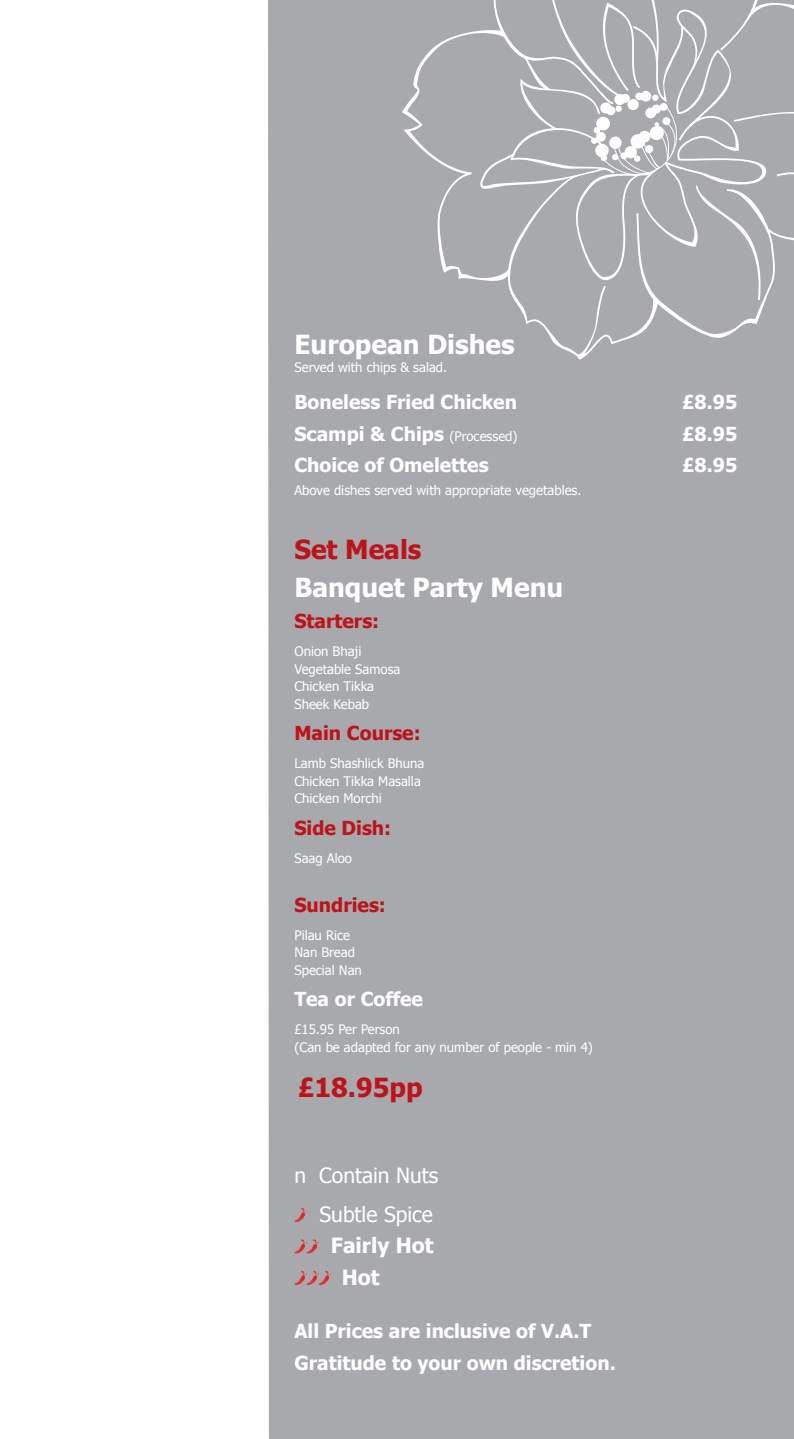
<style>
.page{position:relative;width:794px;height:1439px;background:#fff}
.page>*{position:absolute;margin:0;border:0;box-sizing:border-box;transform-origin:0 0}
.t1{font:700 26.25px "Tahoma";color:#fff}
.t2{font:700 26.25px "Tahoma";color:#bc141a}
.t3{font:21px/38.5px "Tahoma";color:#fff;text-align:right}
.t4{font:700 21px/31.5px "Tahoma";color:#fff}
.t5{font:700 19.25px/31.5px "Tahoma";color:#fff}
.t6{font:700 19.25px "Tahoma";color:#bc141a}
.t7{font:13.12px/17.5px "Tahoma";color:#fff}
.s1{font-weight:400;font-size:13.12px}
</style>
<div class="page">
<div style="left:268px;top:0;width:526px;height:1439px;background:#a7a9ac"></div>
<svg style="left:294px;top:1207px;width:12px;height:15px"></svg>
<svg style="left:294px;top:1239px;width:24px;height:14px"></svg>
<svg style="left:294px;top:1270px;width:36px;height:15px"></svg>
<svg style="left:402px;top:0;width:392px;height:359px;background:#adaeb1"></svg>
<div style="left:600px;top:155px;width:7px;height:6px;background:#fff;border-radius:50%"></div>
<div style="left:624px;top:146px;width:13px;height:13px;background:#fff;border-radius:50%"></div>
<div style="left:635px;top:92px;width:8px;height:8px;background:#fff;border-radius:50%"></div>
<div style="left:659px;top:103px;width:9px;height:8px;background:#fff;border-radius:50%"></div>
<div style="left:662px;top:117px;width:8px;height:8px;background:#fff;border-radius:50%"></div>
<div style="left:596px;top:116px;width:14px;height:15px;background:#fff;border-radius:50%"></div>
<div style="left:627px;top:99px;width:12px;height:11px;background:#fff;border-radius:50%"></div>
<div style="left:649px;top:126px;width:15px;height:14px;background:#fff;border-radius:50%"></div>
<div style="left:593px;top:127px;width:7px;height:7px;background:#fff;border-radius:50%"></div>
<div style="left:606px;top:106px;width:9px;height:9px;background:#fff;border-radius:50%"></div>
<div style="left:620px;top:94px;width:10px;height:9px;background:#fff;border-radius:50%"></div>
<div style="left:651px;top:104px;width:10px;height:10px;background:#fff;border-radius:50%"></div>
<div style="left:595px;top:132px;width:11px;height:10px;background:#fff;border-radius:50%"></div>
<div style="left:595px;top:143px;width:14px;height:14px;background:#fff;border-radius:50%"></div>
<div style="left:600px;top:102px;width:11px;height:12px;background:#fff;border-radius:50%"></div>
<div style="left:614px;top:94px;width:11px;height:11px;background:#fff;border-radius:50%"></div>
<h1 class="t1" style="left:294px;top:326px;width:222px">European Dishes</h1>
<p class="t7" style="left:294px;top:358px;width:154px">Served with chips &amp; salad.</p>
<h3 class="t5" style="left:294px;top:385px;width:224px">Boneless Fried Chicken</h3>
<h3 class="t5" style="left:682px;top:385px;width:57px">£8.95</h3>
<h3 class="t5" style="left:294px;top:417px;width:225px">Scampi &amp; Chips <span class="s1">(Processed)</span></h3>
<h3 class="t5" style="left:682px;top:417px;width:57px">£8.95</h3>
<h3 class="t5" style="left:294px;top:448px;width:196px">Choice of Omelettes</h3>
<h3 class="t5" style="left:682px;top:448px;width:57px">£8.95</h3>
<p class="t7" style="left:294px;top:480px;width:288px">Above dishes served with appropriate vegetables.</p>
<h1 class="t2" style="left:294px;top:531px;width:129px">Set Meals</h1>
<h1 class="t1" style="left:294px;top:569px;width:270px">Banquet Party Menu</h1>
<h3 class="t6" style="left:294px;top:608px;width:86px">Starters:</h3>
<p class="t7" style="left:294px;top:642px;width:107px">Onion Bhaji<br>Vegetable Samosa<br>Chicken Tikka<br>Sheek Kebab</p>
<h3 class="t6" style="left:294px;top:720px;width:128px">Main Course:</h3>
<p class="t7" style="left:294px;top:754px;width:131px">Lamb Shashlick Bhuna<br>Chicken Tikka Masalla<br>Chicken Morchi</p>
<h3 class="t6" style="left:294px;top:814px;width:98px">Side Dish:</h3>
<p class="t7" style="left:294px;top:849px;width:59px">Saag Aloo</p>
<h3 class="t6" style="left:294px;top:891px;width:93px">Sundries:</h3>
<p class="t7" style="left:294px;top:926px;width:69px">Pilau Rice<br>Nan Bread<br>Special Nan</p>
<h3 class="t5" style="left:294px;top:982px;width:130px">Tea or Coffee</h3>
<p class="t7" style="left:294px;top:1020px;width:300px">£15.95 Per Person<br>(Can be adapted for any number of people - min 4)</p>
<h1 class="t2" style="left:298px;top:1068px;width:126px">£18.95pp</h1>
<h2 class="t3" style="left:294px;top:1155px;width:145px">n Contain Nuts<br>Subtle Spice</h2>
<h2 class="t4" style="left:342px;top:1228px;width:93px;text-indent:-11px">Fairly Hot<br>Hot</h2>
<h3 class="t5" style="left:294px;top:1314px;width:323px">All Prices are inclusive of V.A.T<br>Gratitude to your own discretion.</h3>
</div>
